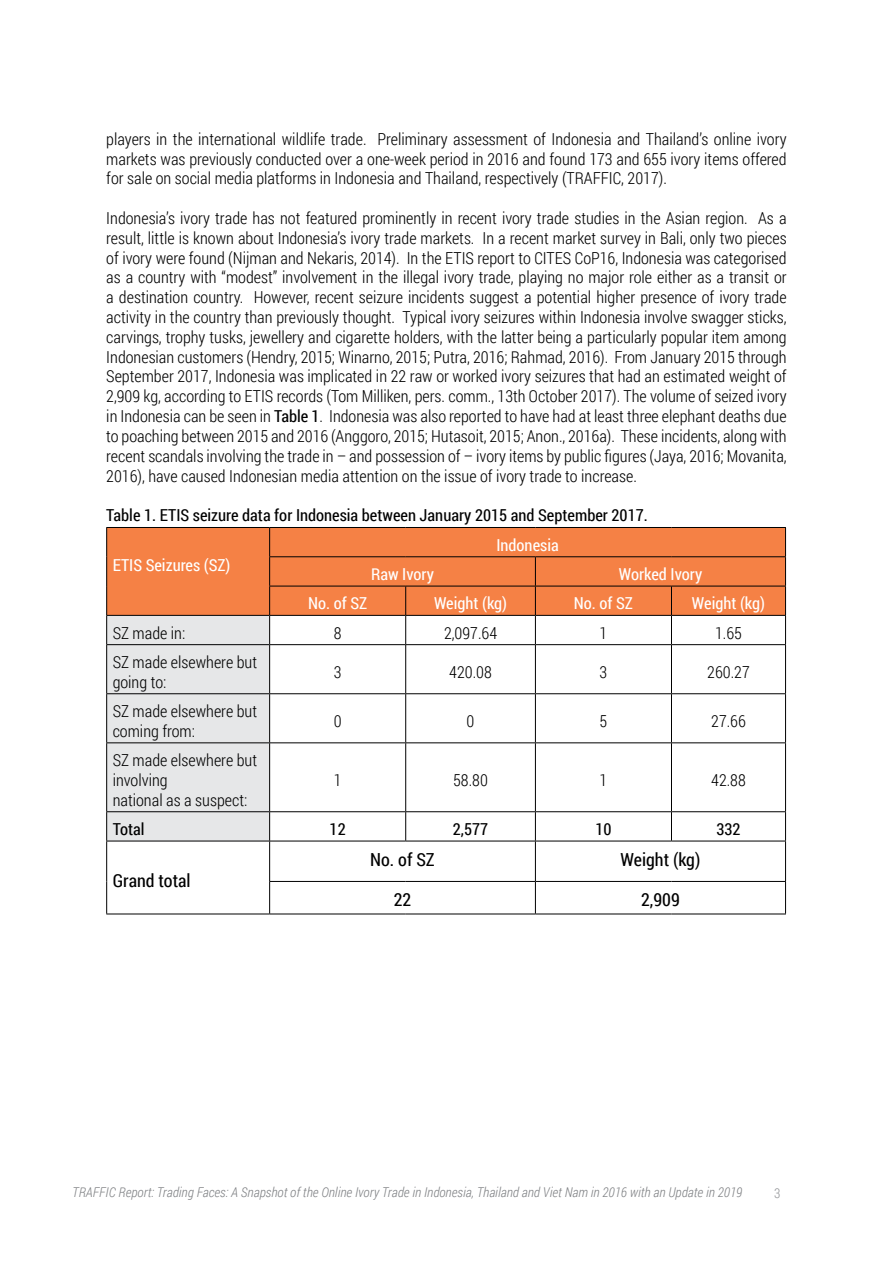
<style>
.page{position:relative;width:893px;height:1263px;background:#fff}
.page>*{position:absolute;margin:0;border:0;box-sizing:border-box;transform-origin:0 0}
.t1{font:18px "Roboto Condensed";color:#000}
.t2{font:300 16.5px/19.8px "Roboto Condensed";color:#000}
.t3{font:16.5px "Roboto Condensed";color:#000}
.t4{font:16.5px "Roboto Condensed";color:#fff}
.t5{font:italic 300 13.5px "Roboto Condensed";color:#808285}
.t6{font:300 13.5px "Roboto Condensed";color:#939598}
.s1{font-weight:400}
</style>
<div class="page">
<div style="left:270px;top:528px;width:515px;height:87px;background:#f58145"></div>
<hr style="left:106px;top:527px;width:164px;height:1px;background:#000">
<hr style="left:270px;top:527px;width:136px;height:1px;background:#000">
<hr style="left:406px;top:527px;width:129px;height:1px;background:#000">
<hr style="left:535px;top:527px;width:136px;height:1px;background:#000">
<hr style="left:671px;top:527px;width:115px;height:1px;background:#000">
<hr style="left:269px;top:556px;width:137px;height:1px;background:#000">
<hr style="left:406px;top:556px;width:129px;height:1px;background:#000">
<hr style="left:535px;top:556px;width:136px;height:1px;background:#000">
<hr style="left:671px;top:556px;width:115px;height:1px;background:#000">
<hr style="left:269px;top:586px;width:137px;height:1px;background:#000">
<hr style="left:406px;top:586px;width:129px;height:1px;background:#000">
<hr style="left:535px;top:586px;width:136px;height:1px;background:#000">
<hr style="left:671px;top:586px;width:115px;height:1px;background:#000">
<hr style="left:270px;top:615px;width:136px;height:1px;background:#000">
<hr style="left:406px;top:615px;width:129px;height:1px;background:#000">
<svg style="left:405px;top:586px;width:1px;height:58px"></svg>
<hr style="left:535px;top:615px;width:136px;height:1px;background:#000">
<svg style="left:535px;top:557px;width:1px;height:87px"></svg>
<hr style="left:671px;top:615px;width:115px;height:1px;background:#000">
<svg style="left:671px;top:586px;width:1px;height:58px"></svg>
<svg style="left:785px;top:528px;width:1px;height:116px"></svg>
<hr style="left:270px;top:644px;width:136px;height:1px;background:#000">
<hr style="left:406px;top:644px;width:129px;height:1px;background:#000">
<hr style="left:405px;top:645px;width:1px;height:48px;background:#000">
<hr style="left:535px;top:644px;width:136px;height:1px;background:#000">
<hr style="left:535px;top:645px;width:1px;height:48px;background:#000">
<hr style="left:671px;top:644px;width:115px;height:1px;background:#000">
<hr style="left:671px;top:645px;width:1px;height:48px;background:#000">
<hr style="left:785px;top:645px;width:1px;height:48px;background:#000">
<hr style="left:270px;top:693px;width:136px;height:1px;background:#000">
<hr style="left:406px;top:693px;width:129px;height:1px;background:#000">
<hr style="left:405px;top:694px;width:1px;height:48px;background:#000">
<hr style="left:535px;top:693px;width:136px;height:1px;background:#000">
<hr style="left:535px;top:694px;width:1px;height:48px;background:#000">
<hr style="left:671px;top:693px;width:115px;height:1px;background:#000">
<hr style="left:671px;top:694px;width:1px;height:48px;background:#000">
<hr style="left:785px;top:694px;width:1px;height:48px;background:#000">
<hr style="left:270px;top:742px;width:136px;height:1px;background:#000">
<hr style="left:406px;top:742px;width:129px;height:1px;background:#000">
<hr style="left:405px;top:743px;width:1px;height:68px;background:#000">
<hr style="left:535px;top:742px;width:136px;height:1px;background:#000">
<hr style="left:535px;top:743px;width:1px;height:68px;background:#000">
<hr style="left:671px;top:742px;width:115px;height:1px;background:#000">
<hr style="left:671px;top:743px;width:1px;height:68px;background:#000">
<hr style="left:785px;top:743px;width:1px;height:68px;background:#000">
<hr style="left:270px;top:811px;width:136px;height:1px;background:#000">
<svg style="left:106px;top:528px;width:164px;height:313px;background:#e1c2b3"></svg>
<hr style="left:406px;top:811px;width:129px;height:1px;background:#000">
<svg style="left:405px;top:812px;width:1px;height:29px"></svg>
<hr style="left:535px;top:811px;width:136px;height:1px;background:#000">
<svg style="left:535px;top:812px;width:1px;height:29px"></svg>
<hr style="left:671px;top:811px;width:115px;height:1px;background:#000">
<svg style="left:671px;top:812px;width:1px;height:29px"></svg>
<svg style="left:785px;top:812px;width:1px;height:29px"></svg>
<hr style="left:106px;top:841px;width:164px;height:1px;background:#000">
<hr style="left:106px;top:841px;width:1px;height:40px;background:#000">
<hr style="left:106px;top:881px;width:1px;height:33px;background:#000">
<hr style="left:106px;top:914px;width:164px;height:1px;background:#000">
<hr style="left:270px;top:841px;width:136px;height:1px;background:#000">
<hr style="left:269px;top:841px;width:1px;height:40px;background:#000">
<hr style="left:406px;top:841px;width:129px;height:1px;background:#000">
<hr style="left:535px;top:841px;width:136px;height:1px;background:#000">
<hr style="left:535px;top:841px;width:1px;height:40px;background:#000">
<hr style="left:671px;top:841px;width:115px;height:1px;background:#000">
<hr style="left:785px;top:841px;width:1px;height:40px;background:#000">
<hr style="left:269px;top:881px;width:137px;height:1px;background:#000">
<hr style="left:269px;top:882px;width:1px;height:32px;background:#000">
<hr style="left:406px;top:881px;width:129px;height:1px;background:#000">
<hr style="left:535px;top:881px;width:136px;height:1px;background:#000">
<hr style="left:535px;top:882px;width:1px;height:32px;background:#000">
<hr style="left:671px;top:881px;width:115px;height:1px;background:#000">
<hr style="left:785px;top:882px;width:1px;height:32px;background:#000">
<hr style="left:270px;top:914px;width:136px;height:1px;background:#000">
<hr style="left:406px;top:914px;width:129px;height:1px;background:#000">
<hr style="left:535px;top:914px;width:136px;height:1px;background:#000">
<hr style="left:671px;top:914px;width:115px;height:1px;background:#000">
<p class="t2" style="left:106px;top:129px;width:682px;text-align:justify">players in the international wildlife trade. Preliminary assessment of Indonesia and Thailand’s online ivory markets was previously conducted over a one-week period in 2016 and found 173 and 655 ivory items offered for sale on social media platforms in Indonesia and Thailand, respectively (TRAFFIC, 2017).</p>
<p class="t2" style="left:106px;top:208px;width:682px;text-align:justify">Indonesia’s ivory trade has not featured prominently in recent ivory trade studies in the Asian region. As a result, little is known about Indonesia’s ivory trade markets. In a recent market survey in Bali, only two pieces of ivory were found (Nijman and Nekaris, 2014). In the ETIS report to CITES CoP16, Indonesia was categorised as a country with “modest” involvement in the illegal ivory trade, playing no major role either as a transit or a destination country. However, recent seizure incidents suggest a potential higher presence of ivory trade activity in the country than previously thought. Typical ivory seizures within Indonesia involve swagger sticks, carvings, trophy tusks, jewellery and cigarette holders, with the latter being a particularly popular item among Indonesian customers (Hendry, 2015; Winarno, 2015; Putra, 2016; Rahmad, 2016). From January 2015 through September 2017, Indonesia was implicated in 22 raw or worked ivory seizures that had an estimated weight of 2,909 kg, according to ETIS records (Tom Milliken, pers. comm., 13th October 2017). The volume of seized ivory in Indonesia can be seen in <span class="s1">Table 1</span>. Indonesia was also reported to have had at least three elephant deaths due to poaching between 2015 and 2016 (Anggoro, 2015; Hutasoit, 2015; Anon., 2016a). These incidents, along with recent scandals involving the trade in – and possession of – ivory items by public figures (Jaya, 2016; Movanita, 2016), have caused Indonesian media attention on the issue of ivory trade to increase.</p>
<p class="t3" style="left:106px;top:504px;width:543px">Table 1. ETIS seizure data for Indonesia between January 2015 and September 2017.</p>
<p class="t4" style="left:113px;top:553px;width:119px">ETIS Seizures (SZ)</p>
<p class="t4" style="left:496px;top:533px;width:64px">Indonesia</p>
<p class="t4" style="left:371px;top:563px;width:64px">Raw Ivory</p>
<p class="t4" style="left:619px;top:563px;width:85px">Worked Ivory</p>
<p class="t4" style="left:308px;top:592px;width:61px">No. of SZ</p>
<p class="t4" style="left:434px;top:592px;width:75px">Weight (kg)</p>
<p class="t4" style="left:574px;top:592px;width:61px">No. of SZ</p>
<p class="t4" style="left:692px;top:592px;width:75px">Weight (kg)</p>
<p class="t2" style="left:113px;top:622px;width:74px">SZ made in:</p>
<p class="t2" style="left:334px;top:622px;width:9px">8</p>
<p class="t2" style="left:444px;top:622px;width:55px">2,097.64</p>
<p class="t2" style="left:600px;top:622px;width:9px">1</p>
<p class="t2" style="left:715px;top:622px;width:28px">1.65</p>
<p class="t2" style="left:113px;top:652px;width:146px">SZ made elsewhere but going to:</p>
<p class="t2" style="left:334px;top:661px;width:9px">3</p>
<p class="t2" style="left:449px;top:661px;width:44px">420.08</p>
<p class="t2" style="left:600px;top:661px;width:9px">3</p>
<p class="t2" style="left:707px;top:661px;width:44px">260.27</p>
<p class="t2" style="left:113px;top:701px;width:146px">SZ made elsewhere but coming from:</p>
<p class="t2" style="left:334px;top:711px;width:9px">0</p>
<p class="t2" style="left:467px;top:711px;width:9px">0</p>
<p class="t2" style="left:600px;top:711px;width:9px">5</p>
<p class="t2" style="left:711px;top:711px;width:36px">27.66</p>
<p class="t2" style="left:113px;top:750px;width:146px">SZ made elsewhere but involving<br>national as a suspect:</p>
<p class="t2" style="left:334px;top:770px;width:9px">1</p>
<p class="t2" style="left:453px;top:770px;width:36px">58.80</p>
<p class="t2" style="left:600px;top:770px;width:9px">1</p>
<p class="t2" style="left:711px;top:770px;width:36px">42.88</p>
<p class="t3" style="left:113px;top:818px;width:33px">Total</p>
<p class="t3" style="left:330px;top:818px;width:18px">12</p>
<p class="t3" style="left:453px;top:818px;width:37px">2,577</p>
<p class="t3" style="left:595px;top:818px;width:18px">10</p>
<p class="t3" style="left:716px;top:818px;width:26px">332</p>
<p class="t1" style="left:113px;top:868px;width:79px">Grand total</p>
<p class="t1" style="left:370px;top:847px;width:66px">No. of SZ</p>
<p class="t1" style="left:621px;top:847px;width:81px">Weight (kg)</p>
<p class="t1" style="left:394px;top:887px;width:19px">22</p>
<p class="t1" style="left:641px;top:887px;width:40px">2,909</p>
<p class="t5" style="left:72px;top:1183px;width:672px">TRAFFIC Report: Trading Faces: A Snapshot of the Online Ivory Trade in Indonesia, Thailand and Viet Nam in 2016 with an Update in 2019</p>
<p class="t6" style="left:774px;top:1183px;width:8px">3</p>
</div>
